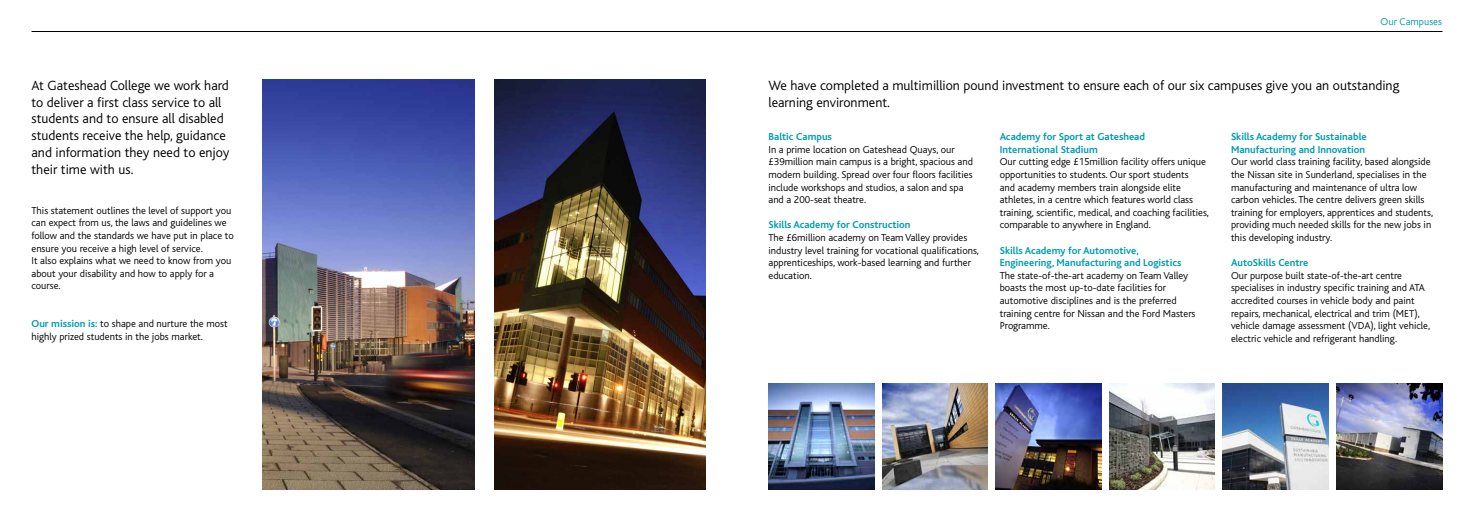
<style>
.page{position:relative;width:1474px;height:521px;background:#fff}
.page>*{position:absolute;margin:0;border:0;box-sizing:border-box;transform-origin:0 0}
.t1{font:300 14px/16.8px "Bliss";color:#000}
.t2{font:300 10.5px/12.6px "Bliss";color:#000}
.t3{font:700 10.5px/12.6px "Bliss";color:#009db1}
.t4{font:300 10.5px "Bliss";color:#009db1}
.s1{font-weight:700;color:#009db1}
</style>
<div class="page">
<hr style="left:32px;top:31px;width:1410px;height:1px;background:#000">
<img style="left:263px;top:79px;width:211px;height:410px">
<img style="left:882px;top:384px;width:105px;height:105px">
<img style="left:1109px;top:384px;width:105px;height:105px">
<img style="left:995px;top:384px;width:106px;height:105px">
<img style="left:494px;top:79px;width:211px;height:410px">
<img style="left:1336px;top:384px;width:106px;height:105px">
<img style="left:768px;top:384px;width:106px;height:105px">
<img style="left:1222px;top:384px;width:106px;height:105px">
<h1 class="t1" style="left:32px;top:77px;width:199px">At Gateshead College we work hard to deliver a first class service to all students and to ensure all disabled students receive the help, guidance and information they need to enjoy their time with us.</h1>
<p class="t2" style="left:32px;top:204px;width:204px">This statement outlines the level of support you can expect from us, the laws and guidelines we follow and the standards we have put in place to ensure you receive a high level of service.<br>It also explains what we need to know from you about your disability and how to apply for a course.</p>
<p class="t2" style="left:32px;top:317px;width:198px"><span class="s1">Our mission is:</span> to shape and nurture the most highly prized students in the jobs market.</p>
<p class="t4" style="left:1380px;top:16px;width:63px">Our Campuses</p>
<h1 class="t1" style="left:768px;top:77px;width:632px">We have completed a multimillion pound investment to ensure each of our six campuses give you an outstanding learning environment.</h1>
<p class="t3" style="left:768px;top:131px;width:65px">Baltic Campus</p>
<p class="t2" style="left:768px;top:143px;width:206px">In a prime location on Gateshead Quays, our £39million main campus is a bright, spacious and modern building. Spread over four floors facilities include workshops and studios, a salon and spa and a 200-seat theatre.</p>
<p class="t3" style="left:768px;top:219px;width:144px">Skills Academy for Construction</p>
<p class="t2" style="left:768px;top:231px;width:212px">The £6million academy on Team Valley provides industry level training for vocational qualifications, apprenticeships, work-based learning and further education.</p>
<p class="t3" style="left:999px;top:131px;width:147px">Academy for Sport at Gateshead<br>International Stadium</p>
<p class="t2" style="left:999px;top:156px;width:211px">Our cutting edge £15million facility offers unique opportunities to students. Our sport students<br>and academy members train alongside elite athletes, in a centre which features world class training, scientific, medical, and coaching facilities, comparable to anywhere in England.</p>
<p class="t3" style="left:999px;top:244px;width:183px">Skills Academy for Automotive,<br>Engineering, Manufacturing and Logistics</p>
<p class="t2" style="left:999px;top:269px;width:197px">The state-of-the-art academy on Team Valley boasts the most up-to-date facilities for automotive disciplines and is the preferred training centre for Nissan and the Ford Masters Programme.</p>
<p class="t3" style="left:1230px;top:131px;width:137px">Skills Academy for Sustainable<br>Manufacturing and Innovation</p>
<p class="t2" style="left:1230px;top:156px;width:204px">Our world class training facility, based alongside the Nissan site in Sunderland, specialises in the manufacturing and maintenance of ultra low carbon vehicles. The centre delivers green skills training for employers, apprentices and students, providing much needed skills for the new jobs in this developing industry.</p>
<p class="t3" style="left:1230px;top:257px;width:79px">AutoSkills Centre</p>
<p class="t2" style="left:1230px;top:269px;width:201px">Our purpose built state-of-the-art centre specialises in industry specific training and ATA accredited courses in vehicle body and paint repairs, mechanical, electrical and trim (MET), vehicle damage assessment (VDA), light vehicle, electric vehicle and refrigerant handling.</p>
</div>
